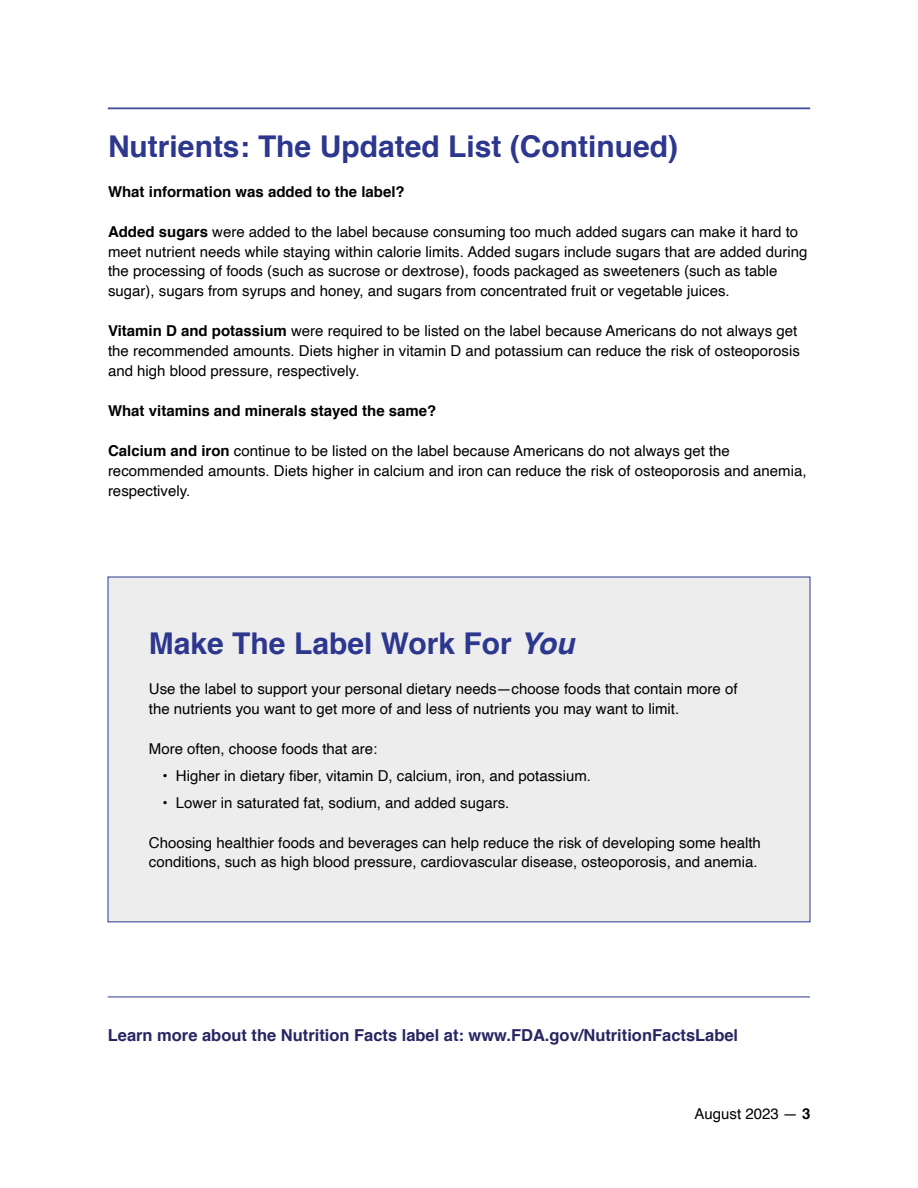
<style>
.page{position:relative;width:918px;height:1188px;background:#fff}
.page>*{position:absolute;margin:0;border:0;box-sizing:border-box;transform-origin:0 0}
.t1{font:700 30px "Helvetica";color:#2d378d}
.t2{font:700 16.5px "Helvetica";color:#282561}
.t3{font:15px/20px "Helvetica";color:#000101}
.t4{font:700 15px "Helvetica";color:#000101}
.t5{font:15px "Helvetica";color:#000}
.s1{font-weight:700}
.s2{font-style:italic}
</style>
<div class="page">
<hr style="left:108px;top:997px;width:702px;height:1px;background:#2d378d">
<div style="left:108px;top:577px;width:702px;height:345px;background:#ededee"></div>
<hr style="left:108px;top:108px;width:702px;height:1px;background:#2d378d">
<p class="t1" style="left:108px;top:122px;width:571px">Nutrients: The Updated List (Continued)</p>
<p class="t4" style="left:108px;top:179px;width:298px">What information was added to the label?</p>
<p class="t3" style="left:108px;top:222px;width:701px"><span class="s1">Added sugars</span> were added to the label because consuming too much added sugars can make it hard to meet nutrient needs while staying within calorie limits. Added sugars include sugars that are added during the processing of foods (such as sucrose or dextrose), foods packaged as sweeteners (such as table sugar), sugars from syrups and honey, and sugars from concentrated fruit or vegetable juices.</p>
<p class="t3" style="left:108px;top:322px;width:693px"><span class="s1">Vitamin D and potassium</span> were required to be listed on the label because Americans do not always get the recommended amounts. Diets higher in vitamin D and potassium can reduce the risk of osteoporosis and high blood pressure, respectively.</p>
<p class="t4" style="left:108px;top:399px;width:330px">What vitamins and minerals stayed the same?</p>
<p class="t3" style="left:108px;top:441px;width:700px"><span class="s1">Calcium and iron</span> continue to be listed on the label because Americans do not always get the recommended amounts. Diets higher in calcium and iron can reduce the risk of osteoporosis and anemia, respectively.</p>
<p class="t1" style="left:149px;top:619px;width:427px">Make The Label Work For <span class="s2">You</span></p>
<p class="t3" style="left:149px;top:679px;width:590px">Use the label to support your personal dietary needs—choose foods that contain more of the nutrients you want to get more of and less of nutrients you may want to limit.</p>
<p class="t3" style="left:149px;top:739px;width:230px">More often, choose foods that are:</p>
<p class="t3" style="left:162px;top:766px;width:430px">• Higher in dietary fiber, vitamin D, calcium, iron, and potassium.</p>
<p class="t3" style="left:162px;top:793px;width:349px">• Lower in saturated fat, sodium, and added sugars.</p>
<p class="t3" style="left:149px;top:833px;width:613px">Choosing healthier foods and beverages can help reduce the risk of developing some health conditions, such as high blood pressure, cardiovascular disease, osteoporosis, and anemia.</p>
<p class="t2" style="left:108px;top:1022px;width:632px">Learn more about the Nutrition Facts label at: www.FDA.gov/NutritionFactsLabel</p>
<p class="t5" style="left:695px;top:1102px;width:117px">August 2023 — <span class="s1">3</span></p>
</div>
